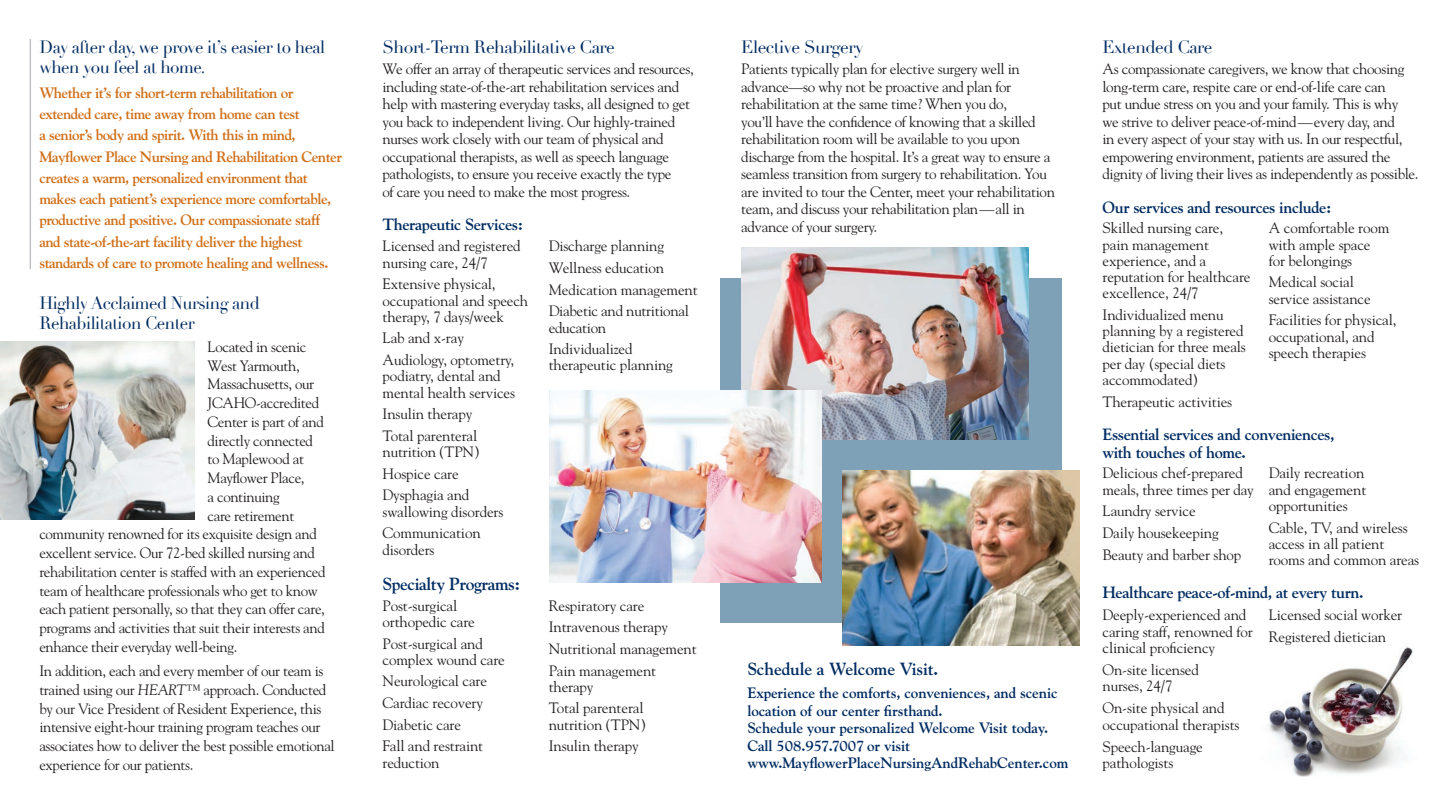
<style>
.page{position:relative;width:1440px;height:810px;background:#fff}
.page>*{position:absolute;margin:0;border:0;box-sizing:border-box;transform-origin:0 0}
.t1{font:17.5px/20px "Didot";letter-spacing:-.03em;color:#002c62}
.t2{font:700 17.5px "Goudy";letter-spacing:-.025em;color:#002c62}
.t3{font:700 16.25px/17.5px "Goudy";letter-spacing:-.025em;color:#002c62}
.t4{font:15px/16.2px "Goudy";letter-spacing:-.025em;color:#231f20}
.t5{font:700 15px/21.2px "Goudy";letter-spacing:-.035em;color:#d06f18}
.t6{font:700 15px/17.5px "Goudy";letter-spacing:-.01em;color:#002c62}
.s1{font-style:italic}
</style>
<div class="page">
<img style="left:1269px;top:646px;width:144px;height:131px">
<div style="left:720px;top:278px;width:341px;height:345px;background:#7ea1b7"></div>
<hr style="left:30px;top:39px;width:1px;height:230px;background:#b6b7bb">
<img style="left:0;top:342px;width:194px;height:178px">
<img style="left:843px;top:471px;width:237px;height:174px">
<img style="left:741px;top:248px;width:288px;height:191px">
<img style="left:549px;top:391px;width:272px;height:191px">
<p class="t1" style="left:39px;top:37px;width:287px">Day after day, we prove it’s easier to heal when you feel at home.</p>
<p class="t5" style="left:39px;top:82px;width:304px">Whether it’s for short-term rehabilitation or extended care, time away from home can test<br>a senior’s body and spirit. With this in mind, Mayflower Place Nursing and Rehabilitation Center creates a warm, personalized environment that makes each patient’s experience more comfortable, productive and positive. Our compassionate staff and state-of-the-art facility deliver the highest standards of care to promote healing and wellness.</p>
<p class="t1" style="left:39px;top:294px;width:222px">Highly Acclaimed Nursing and<br>Rehabilitation Center</p>
<p class="t4" style="left:208px;top:338px;width:100px">Located in scenic</p>
<p class="t4" style="left:208px;top:357px;width:94px">West Yarmouth,</p>
<p class="t4" style="left:208px;top:376px;width:108px">Massachusetts, our</p>
<p class="t4" style="left:208px;top:394px;width:113px">JCAHO-accredited</p>
<p class="t4" style="left:208px;top:413px;width:118px">Center is part of and</p>
<p class="t4" style="left:208px;top:432px;width:107px">directly connected</p>
<p class="t4" style="left:208px;top:451px;width:98px">to Maplewood at</p>
<p class="t4" style="left:208px;top:469px;width:99px">Mayflower Place,</p>
<p class="t4" style="left:208px;top:488px;width:74px">a continuing</p>
<p class="t4" style="left:208px;top:507px;width:88px">care retirement</p>
<p class="t4" style="left:39px;top:526px;width:279px">community renowned for its exquisite design and</p>
<p class="t4" style="left:39px;top:544px;width:277px">excellent service. Our 72-bed skilled nursing and</p>
<p class="t4" style="left:39px;top:563px;width:288px">rehabilitation center is staffed with an experienced</p>
<p class="t4" style="left:39px;top:582px;width:280px">team of healthcare professionals who get to know</p>
<p class="t4" style="left:39px;top:601px;width:287px">each patient personally, so that they can offer care,</p>
<p class="t4" style="left:39px;top:619px;width:287px">programs and activities that suit their interests and</p>
<p class="t4" style="left:39px;top:638px;width:200px">enhance their everyday well-being.</p>
<p class="t4" style="left:39px;top:661px;width:297px;line-height:18.8px">In addition, each and every member of our team is trained using our <span class="s1">HEART™</span> approach. Conducted by our Vice President of Resident Experience, this intensive eight-hour training program teaches our associates how to deliver the best possible emotional experience for our patients.</p>
<p class="t2" style="left:747px;top:659px;width:192px">Schedule a Welcome Visit.</p>
<p class="t1" style="left:382px;top:37px;width:234px">Short-Term Rehabilitative Care</p>
<p class="t4" style="left:382px;top:60px;width:313px;line-height:17.5px">We offer an array of therapeutic services and resources, including state-of-the-art rehabilitation services and help with mastering everyday tasks, all designed to get you back to independent living. Our highly-trained nurses work closely with our team of physical and occupational therapists, as well as speech language pathologists, to ensure you receive exactly the type<br>of care you need to make the most progress.</p>
<p class="t1" style="left:741px;top:37px;width:124px">Elective Surgery</p>
<p class="t4" style="left:741px;top:60px;width:315px;line-height:17.5px">Patients typically plan for elective surgery well in advance—so why not be proactive and plan for rehabilitation at the same time? When you do,<br>you’ll have the confidence of knowing that a skilled rehabilitation room will be available to you upon discharge from the hospital. It’s a great way to ensure a seamless transition from surgery to rehabilitation. You are invited to tour the Center, meet your rehabilitation team, and discuss your rehabilitation plan—all in advance of your surgery.</p>
<p class="t3" style="left:382px;top:215px;width:142px">Therapeutic Services:</p>
<p class="t4" style="left:382px;top:238px;width:140px">Licensed and registered nursing care, 24/7</p>
<p class="t4" style="left:382px;top:276px;width:147px">Extensive physical, occupational and speech therapy, 7 days/week</p>
<p class="t4" style="left:382px;top:327px;width:133px;line-height:21.6px">Lab and x-ray<br>Audiology, optometry,</p>
<p class="t4" style="left:382px;top:368px;width:134px">podiatry, dental and mental health services</p>
<p class="t4" style="left:382px;top:403px;width:96px;line-height:21.6px">Insulin therapy<br>Total parenteral</p>
<p class="t4" style="left:382px;top:441px;width:99px;line-height:21.6px">nutrition (TPN)<br>Hospice care<br>Dysphagia and</p>
<p class="t4" style="left:382px;top:500px;width:122px;line-height:21.6px">swallowing disorders<br>Communication</p>
<p class="t4" style="left:382px;top:541px;width:54px">disorders</p>
<p class="t4" style="left:549px;top:235px;width:151px;line-height:21.6px">Discharge planning<br>Wellness education<br>Medication management<br>Diabetic and nutritional</p>
<p class="t4" style="left:549px;top:316px;width:85px;line-height:21.6px">education<br>Individualized</p>
<p class="t4" style="left:549px;top:357px;width:126px">therapeutic planning</p>
<p class="t2" style="left:382px;top:573px;width:139px">Specialty Programs:</p>
<p class="t4" style="left:382px;top:597px;width:94px">Post-surgical orthopedic care</p>
<p class="t4" style="left:382px;top:635px;width:124px">Post-surgical and complex wound care</p>
<p class="t4" style="left:382px;top:670px;width:106px;line-height:21.6px">Neurological care<br>Cardiac recovery<br>Diabetic care<br>Fall and restraint</p>
<p class="t4" style="left:382px;top:754px;width:59px">reduction</p>
<p class="t4" style="left:549px;top:594px;width:150px;line-height:21.6px">Respiratory care<br>Intravenous therapy<br>Nutritional management<br>Pain management</p>
<p class="t4" style="left:549px;top:675px;width:96px;line-height:21.6px">therapy<br>Total parenteral</p>
<p class="t4" style="left:549px;top:713px;width:99px;line-height:21.6px">nutrition (TPN)<br>Insulin therapy</p>
<p class="t6" style="left:747px;top:684px;width:323px">Experience the comforts, conveniences, and scenic location of our center firsthand.<br>Schedule your personalized Welcome Visit today.<br>Call 508.957.7007 or visit www.MayflowerPlaceNursingAndRehabCenter.com</p>
<p class="t1" style="left:1102px;top:37px;width:111px">Extended Care</p>
<p class="t4" style="left:1102px;top:60px;width:318px;line-height:17.5px">As compassionate caregivers, we know that choosing long-term care, respite care or end-of-life care can<br>put undue stress on you and your family. This is why<br>we strive to deliver peace-of-mind—every day, and<br>in every aspect of your stay with us. In our respectful, empowering environment, patients are assured the dignity of living their lives as independently as possible.</p>
<p class="t3" style="left:1102px;top:198px;width:231px">Our services and resources include:</p>
<p class="t4" style="left:1102px;top:220px;width:150px">Skilled nursing care, pain management experience, and a reputation for healthcare excellence, 24/7</p>
<p class="t4" style="left:1102px;top:306px;width:145px">Individualized menu planning by a registered dietician for three meals per day (special diets accommodated)</p>
<p class="t4" style="left:1102px;top:393px;width:131px">Therapeutic activities</p>
<p class="t4" style="left:1269px;top:220px;width:122px">A comfortable room with ample space for belongings</p>
<p class="t4" style="left:1269px;top:274px;width:103px">Medical social service assistance</p>
<p class="t4" style="left:1269px;top:312px;width:129px">Facilities for physical, occupational, and speech therapies</p>
<p class="t3" style="left:1102px;top:426px;width:234px">Essential services and conveniences, with touches of home.</p>
<p class="t4" style="left:1102px;top:465px;width:153px">Delicious chef-prepared meals, three times per day</p>
<p class="t4" style="left:1102px;top:500px;width:140px;line-height:21.6px">Laundry service<br>Daily housekeeping<br>Beauty and barber shop</p>
<p class="t4" style="left:1269px;top:465px;width:99px">Daily recreation and engagement opportunities</p>
<p class="t4" style="left:1269px;top:519px;width:152px">Cable, TV, and wireless access in all patient rooms and common areas</p>
<p class="t3" style="left:1102px;top:584px;width:263px">Healthcare peace-of-mind, at every turn.</p>
<p class="t4" style="left:1102px;top:607px;width:152px">Deeply-experienced and caring staff, renowned for clinical proficiency</p>
<p class="t4" style="left:1102px;top:661px;width:98px">On-site licensed nurses, 24/7</p>
<p class="t4" style="left:1102px;top:700px;width:139px">On-site physical and occupational therapists</p>
<p class="t4" style="left:1102px;top:738px;width:102px">Speech-language pathologists</p>
<p class="t4" style="left:1269px;top:604px;width:135px;line-height:22.1px">Licensed social worker<br>Registered dietician</p>
</div>
